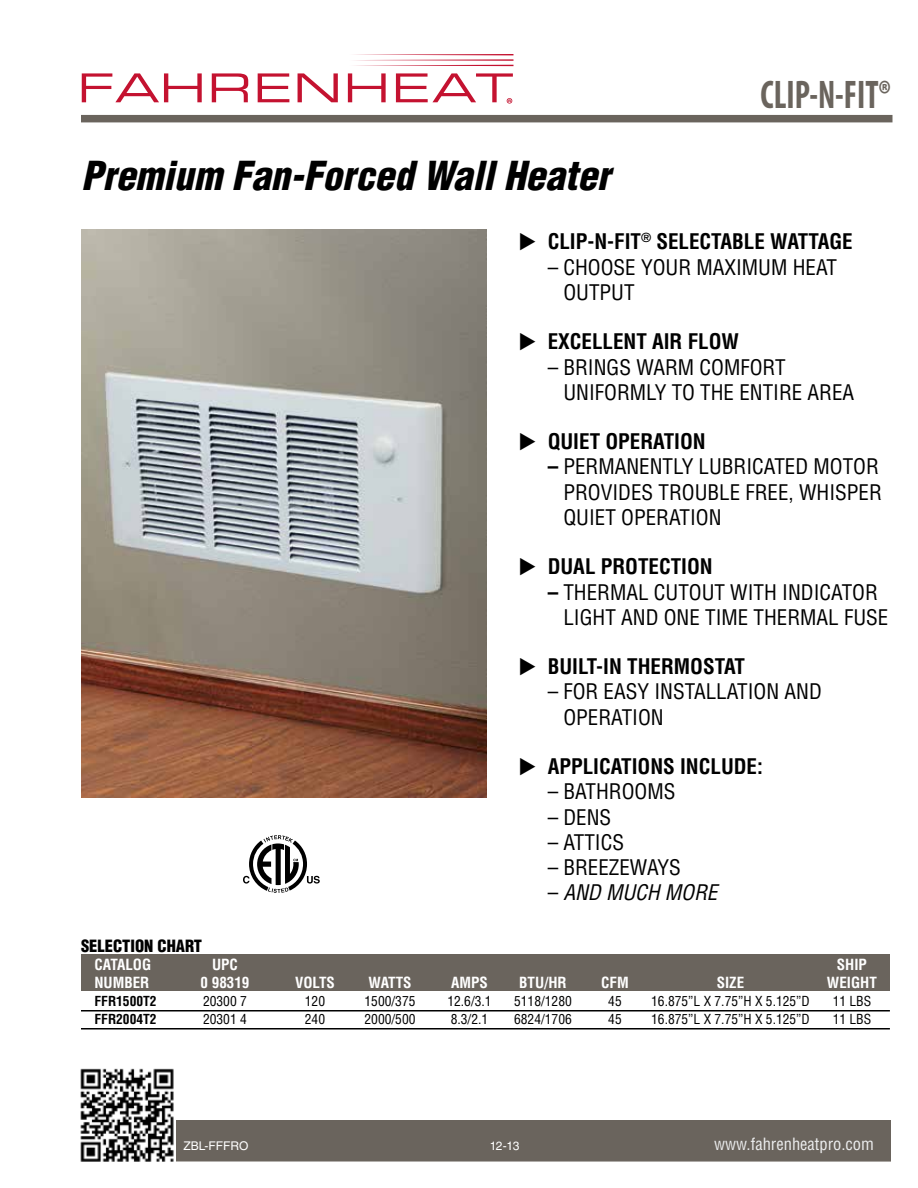
<style>
.page{position:relative;width:918px;height:1188px;background:#fff}
.page>*{position:absolute;margin:0;border:0;box-sizing:border-box;transform-origin:0 0}
.t1{font:700 condensed 40.2px "Myriad Pro";color:#6a645d;scale:.83 1}
.t2{font:italic 900 condensed 39px "Helvetica LT Std";color:#000}
.t3{font:condensed 21px/25.2px "Helvetica LT Std";color:#000}
.t4{font:700 condensed 21px "Helvetica LT Std";color:#000}
.t5{font:italic condensed 21px "Helvetica LT Std";color:#000}
.t6{font:condensed 16.5px "Helvetica LT Std";color:#edeeef}
.t7{font:900 condensed 16.5px "Helvetica LT Std";color:#000}
.t8{font:700 condensed 15px "Helvetica LT Std";color:#fff}
.t9{font:condensed 13.5px "Helvetica LT Std";color:#000}
.t10{font:700 condensed 13.5px "Helvetica LT Std";color:#000}
.t11{font:12px "Helvetica LT Std";color:#fff}
.s1{font-weight:700}
.s2{font-style:normal}
</style>
<div class="page">
<div style="left:81px;top:115px;width:811px;height:7px;background:#6a645d"></div>
<svg style="left:82px;top:73px;width:120px;height:29px"></svg>
<svg style="left:212px;top:73px;width:36px;height:29px"></svg>
<svg style="left:258px;top:73px;width:31px;height:29px"></svg>
<svg style="left:298px;top:73px;width:40px;height:29px"></svg>
<svg style="left:348px;top:73px;width:38px;height:29px"></svg>
<svg style="left:355px;top:54px;width:158px;height:12px"></svg>
<svg style="left:396px;top:73px;width:117px;height:31px"></svg>
<svg style="left:243px;top:835px;width:77px;height:58px"></svg>
<div style="left:81px;top:955px;width:809px;height:36px;background:#6a645d"></div>
<hr style="left:81px;top:1010px;width:809px;height:2px;background:#000">
<hr style="left:81px;top:1028px;width:809px;height:2px;background:#000">
<img style="left:81px;top:230px;width:405px;height:567px">
<div style="left:176px;top:1120px;width:715px;height:42px;background:#6a645d"></div>
<img style="left:80px;top:1068px;width:94px;height:94px">
<h2 class="t2" style="left:81px;top:151px;width:531px">Premium Fan-Forced Wall Heater</h2>
<h1 class="t1" style="left:761px;top:69px;width:159px">CLIP-N-FIT®</h1>
<p class="t7" style="left:81px;top:936px;width:123px">SELECTION CHART</p>
<p class="t4" style="left:518px;top:229px;width:336px">◆ CLIP-N-FIT<sup>®</sup> SELECTABLE WATTAGE</p>
<p class="t3" style="left:563px;top:254px;width:275px;text-indent:-16px">– CHOOSE YOUR MAXIMUM HEAT<br>OUTPUT</p>
<p class="t4" style="left:518px;top:329px;width:75px">◆ EXCELLENT</p>
<p class="t4" style="left:652px;top:329px;width:87px">AIR FLOW</p>
<p class="t3" style="left:548px;top:354px;width:120px">– BRI NGS WARM</p>
<p class="t3" style="left:700px;top:354px;width:63px">COM FORT</p>
<p class="t3" style="left:563px;top:379px;width:55px">UNIFORM</p>
<p class="t3" style="left:646px;top:379px;width:66px">LYTO THE</p>
<p class="t3" style="left:739px;top:379px;width:34px">ENTIRE</p>
<p class="t3" style="left:808px;top:379px;width:13px">AREA</p>
<p class="t4" style="left:518px;top:428px;width:189px">◆ QUIET OPERATION</p>
<p class="t3" style="left:563px;top:454px;width:320px;text-indent:-16px"><span class="s1">–</span> PERMANENTLY LUBRICATED MOTOR<br>PROVIDES TROUBLE FREE, WHISPER<br>QUIET OPERATION</p>
<p class="t4" style="left:518px;top:554px;width:55px">◆ DUAL</p>
<p class="t4" style="left:601px;top:554px;width:111px">PROTECTI ON</p>
<p class="t3" style="left:548px;top:579px;width:28px"><span class="s1">–</span> THERMA</p>
<p class="t3" style="left:638px;top:579px;width:40px">L CUTOUT</p>
<p class="t3" style="left:730px;top:579px;width:114px">WITH INDICATOR</p>
<p class="t3" style="left:563px;top:604px;width:154px">LIGHT AND ONE TIME</p>
<p class="t3" style="left:754px;top:604px;width:14px">THERMA</p>
<p class="t3" style="left:828px;top:604px;width:37px">L FUSE</p>
<p class="t4" style="left:518px;top:653px;width:40px">◆ BUILT</p>
<p class="t4" style="left:596px;top:653px;width:130px">-IN THERMOSTAT</p>
<p class="t3" style="left:548px;top:679px;width:68px">–FOR EASY</p>
<p class="t3" style="left:654px;top:679px;width:83px">I NSTALLATIO</p>
<p class="t3" style="left:766px;top:679px;width:54px">N AND</p>
<p class="t3" style="left:563px;top:704px;width:12px">OPERATIO</p>
<p class="t3" style="left:651px;top:704px;width:14px">N</p>
<p class="t4" style="left:518px;top:753px;width:41px">◆ APPLI</p>
<p class="t4" style="left:599px;top:753px;width:165px">CATIONS INCLUDE:</p>
<p class="t3" style="left:548px;top:779px;width:41px">– BATHROOMS</p>
<p class="t3" style="left:548px;top:804px;width:63px">– DENS</p>
<p class="t3" style="left:548px;top:829px;width:26px">– ATTI</p>
<p class="t3" style="left:601px;top:829px;width:23px">CS</p>
<p class="t3" style="left:548px;top:855px;width:112px">– BREEZEWAYS</p>
<p class="t5" style="left:548px;top:879px;width:171px"><span class="s2">–</span> AND MUCH MORE</p>
<p class="t8" style="left:94px;top:955px;width:17px">CATAL</p>
<p class="t8" style="left:133px;top:955px;width:15px">OG</p>
<p class="t8" style="left:212px;top:955px;width:27px">UP C</p>
<p class="t8" style="left:837px;top:955px;width:25px">SHIP</p>
<p class="t8" style="left:81px;top:973px;width:12px">NU</p>
<p class="t8" style="left:113px;top:973px;width:38px">MBER</p>
<p class="t8" style="left:201px;top:973px;width:50px">0 98319</p>
<p class="t8" style="left:295px;top:973px;width:41px">VOLTS</p>
<p class="t8" style="left:368px;top:973px;width:10px">WATT</p>
<p class="t8" style="left:403px;top:973px;width:10px">S</p>
<p class="t8" style="left:451px;top:973px;width:52px">AMPS BTU</p>
<p class="t8" style="left:544px;top:973px;width:24px">/HR</p>
<p class="t8" style="left:601px;top:973px;width:29px">CFM</p>
<p class="t8" style="left:717px;top:973px;width:42px">SIZEWEIG</p>
<p class="t8" style="left:860px;top:973px;width:18px">HT</p>
<p class="t10" style="left:94px;top:992px;width:64px">FFR1500T2</p>
<p class="t9" style="left:203px;top:992px;width:45px">20300 7</p>
<p class="t9" style="left:305px;top:992px;width:22px">120</p>
<p class="t9" style="left:365px;top:992px;width:53px">1500/375</p>
<p class="t9" style="left:447px;top:992px;width:46px">12.6/3.1</p>
<p class="t9" style="left:514px;top:992px;width:59px">5118/1280</p>
<p class="t9" style="left:608px;top:992px;width:15px">45</p>
<p class="t9" style="left:651px;top:992px;width:155px">16.875”L X 7.75”H X 5.125”D</p>
<p class="t9" style="left:833px;top:992px;width:39px">11 LBS</p>
<p class="t10" style="left:94px;top:1010px;width:64px">FFR2004T2</p>
<p class="t9" style="left:203px;top:1010px;width:45px">20301 4</p>
<p class="t9" style="left:305px;top:1010px;width:22px">240</p>
<p class="t9" style="left:365px;top:1010px;width:53px">2000/500</p>
<p class="t9" style="left:451px;top:1010px;width:39px">8.3/2.1</p>
<p class="t9" style="left:514px;top:1010px;width:59px">6824/1706</p>
<p class="t9" style="left:608px;top:1010px;width:15px">45</p>
<p class="t9" style="left:651px;top:1010px;width:155px">16.875”L X 7.75”H X 5.125”D</p>
<p class="t9" style="left:833px;top:1010px;width:39px">11 LBS</p>
<p class="t11" style="left:183px;top:1138px;width:66px">ZBL-FFFRO</p>
<p class="t11" style="left:490px;top:1138px;width:31px">12-13</p>
<p class="t6" style="left:714px;top:1133px;width:161px">WWW.FAHRENHEATPRO.COM</p>
</div>
